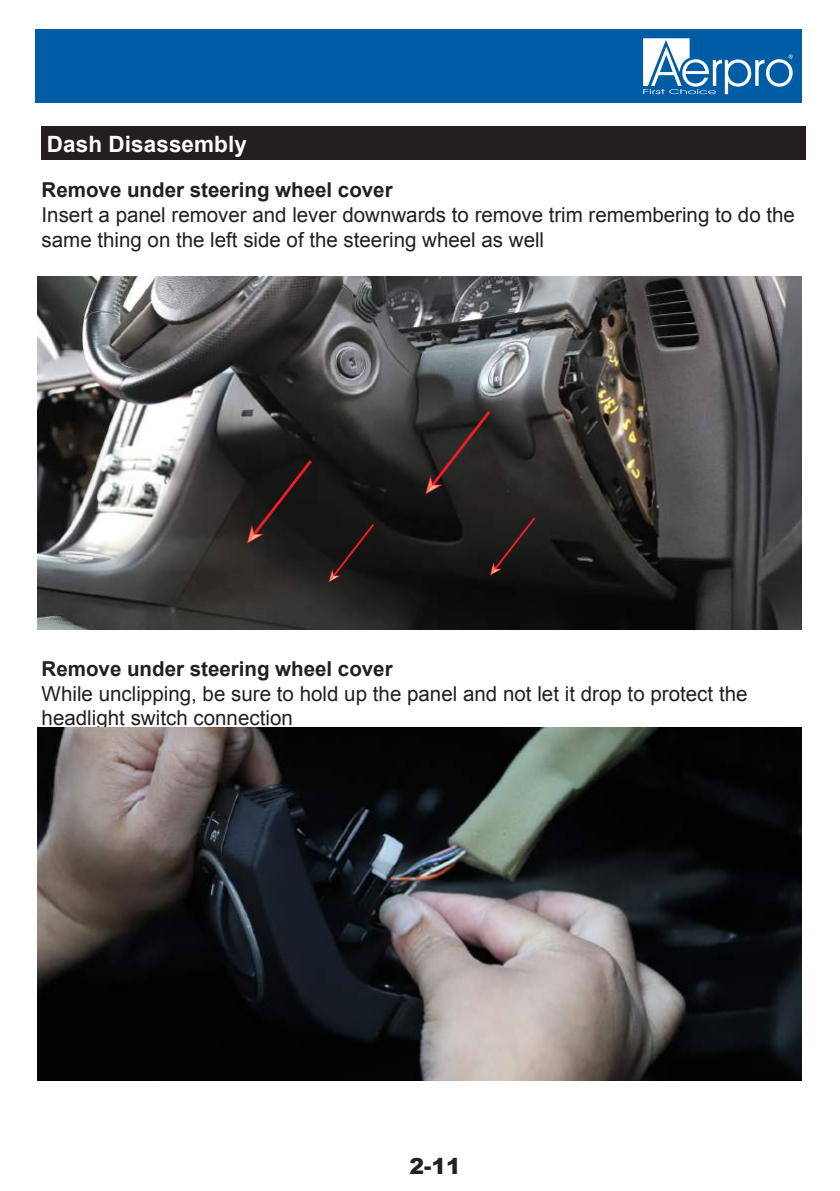
<style>
.page{position:relative;width:840px;height:1191px;background:#fff}
.page>*{position:absolute;margin:0;border:0;box-sizing:border-box;transform-origin:0 0}
.t1{font:700 22.4px "Arial";letter-spacing:.005em;color:#fff}
.t2{font:900 22px "Arial";color:#231f20}
.t3{font:20.6px/24.6px "Arial";color:#231f20}
.t4{font:700 20.6px "Arial";color:#231f20}
</style>
<div class="page">
<div style="left:41px;top:127px;width:763px;height:33px;background:#231f20"></div>
<img style="left:37px;top:277px;width:764px;height:353px">
<img style="left:37px;top:728px;width:764px;height:353px">
<svg style="left:425px;top:408px;width:68px;height:86px;background:#322625"></svg>
<svg style="left:246px;top:457px;width:68px;height:87px;background:#231817"></svg>
<svg style="left:489px;top:515px;width:48px;height:60px;background:#271c1a"></svg>
<svg style="left:328px;top:522px;width:48px;height:60px;background:#221615"></svg>
<div style="left:35px;top:29px;width:766px;height:73px;background:#015ca6"></div>
<svg style="left:643px;top:38px;width:149px;height:56px"></svg>
<p class="t1" style="left:47px;top:129px;width:201px">Dash Disassembly</p>
<p class="t4" style="left:42px;top:177px;width:352px">Remove under steering wheel cover</p>
<p class="t3" style="left:42px;top:203px;width:754px">Insert a panel remover and lever downwards to remove trim remembering to do the same thing on the left side of the steering wheel as well</p>
<p class="t4" style="left:42px;top:655px;width:352px">Remove under steering wheel cover</p>
<p class="t3" style="left:42px;top:681px;width:707px">While unclipping, be sure to hold up the panel and not let it drop to protect the headlight switch connection</p>
<p class="t2" style="left:409px;top:1150px;width:53px">2-11</p>
</div>
